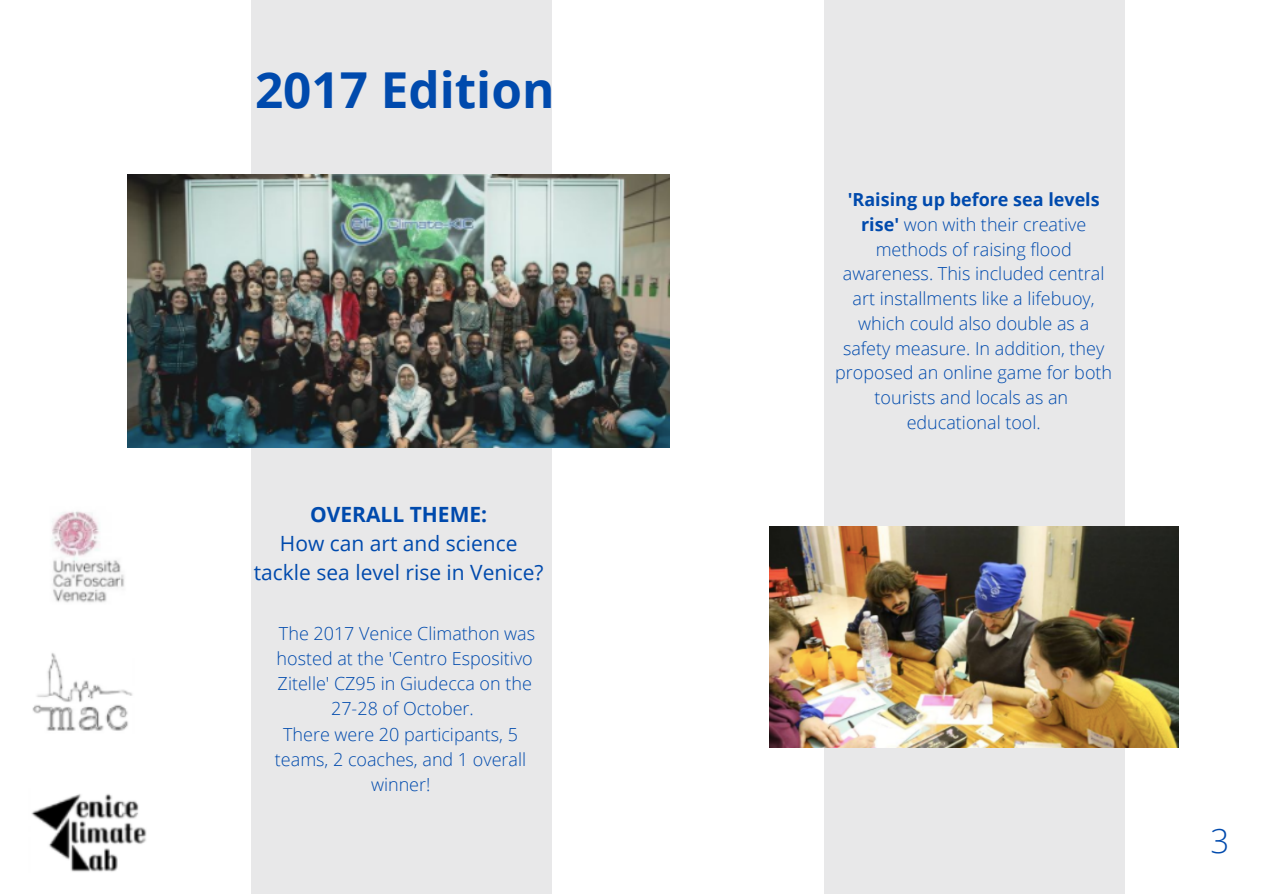
<style>
.page{position:relative;width:1263px;height:894px;background:#fff}
.page>*{position:absolute;margin:0;border:0;box-sizing:border-box;transform-origin:0 0}
.t1{font:700 49.5px "Open Sans";color:#004aad}
.t2{font:300 33px "Open Sans";color:#004aad}
.t3{font:21px/29.2px "Open Sans";color:#004aad;text-align:center}
.t4{font:700 21px "Open Sans";color:#004aad}
.t5{font:300 18px/24.8px "Open Sans";color:#004aad;text-align:center}
.s1{font-weight:700}
</style>
<div class="page">
<div style="left:251px;top:0;width:300px;height:893px;background:#e8e8e9"></div>
<div style="left:824px;top:0;width:300px;height:893px;background:#e8e8e9"></div>
<img style="left:128px;top:175px;width:542px;height:272px">
<img style="left:32px;top:653px;width:101px;height:78px">
<img style="left:52px;top:511px;width:73px;height:92px">
<img style="left:31px;top:794px;width:116px;height:78px">
<img style="left:769px;top:526px;width:410px;height:221px">
<h1 class="t1" style="left:255px;top:55px;width:301px">2017 Edition</h1>
<p class="t4" style="left:310px;top:499px;width:179px">OVERALL THEME:</p>
<p class="t3" style="left:254px;top:528px;width:291px">How can art and science tackle sea level rise in Venice?</p>
<p class="t5" style="left:277px;top:621px;width:260px">The 2017 Venice Climathon was hosted at the 'Centro Espositivo<br>Zitelle' CZ95 in Giudecca on the<br>27-28 of October.</p>
<p class="t5" style="left:275px;top:721px;width:253px">There were 20 participants, 5 teams, 2 coaches, and 1 overall winner!</p>
<p class="t5" style="left:835px;top:186px;width:278px"><span class="s1">'Raising up before sea levels rise'</span> won with their creative methods of raising flood awareness. This included central art installments like a lifebuoy, which could also double as a safety measure. In addition, they proposed an online game for both tourists and locals as an educational tool.</p>
<h2 class="t2" style="left:1210px;top:817px;width:20px">3</h2>
</div>
